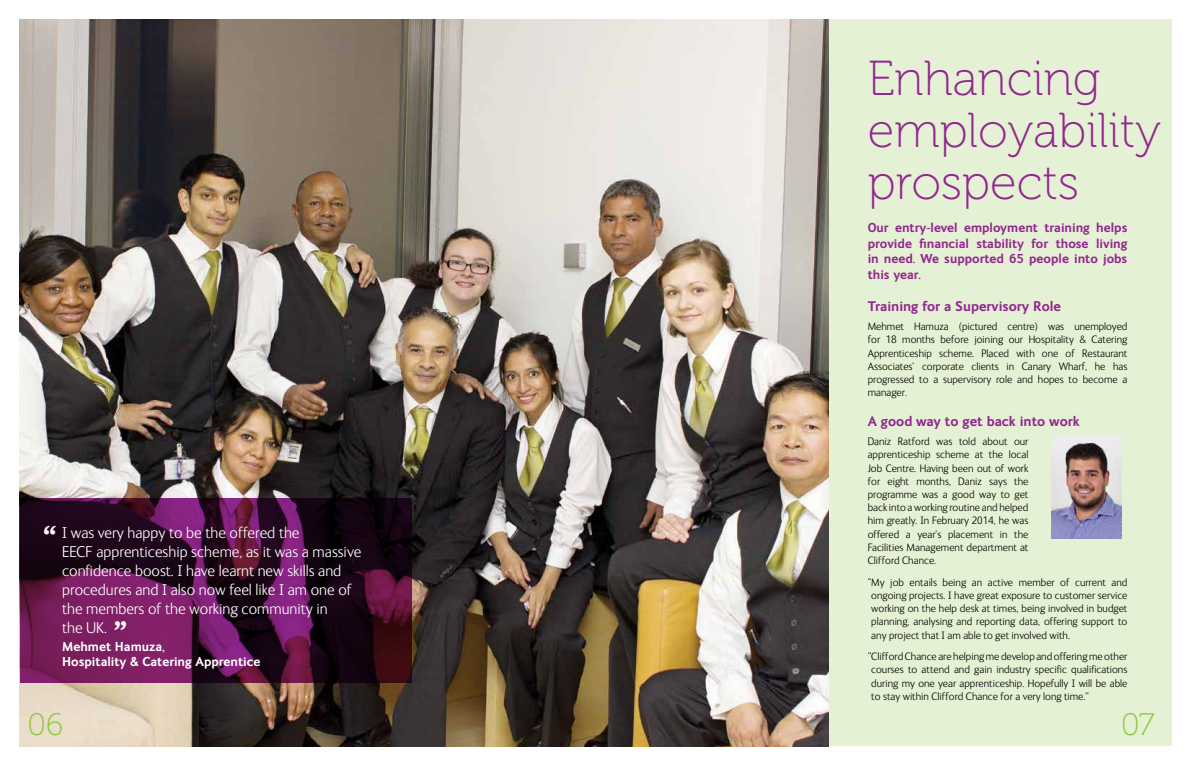
<style>
.page{position:relative;width:1191px;height:766px;background:#fff}
.page>*{position:absolute;margin:0;border:0;box-sizing:border-box;transform-origin:0 0}
.t1{font:49px/52px "Museo 100";color:#92278f}
.t2{font:700 40px "FS Ingrid";color:#fff}
.t3{font:31px "Museo 100";color:#8dc63f}
.t4{font:300 16px/19px "FS Ingrid";color:#fff}
.t5{font:700 14px "FS Ingrid";color:#92278f}
.t6{font:700 13px/15.6px "FS Ingrid";color:#92278f;text-align:justify}
.t7{font:700 13px "FS Ingrid";color:#fff}
.t8{font:300 11px/13.2px "FS Ingrid";color:#000;text-align:justify}
</style>
<div class="page">
<div style="left:616px;top:20px;width:555px;height:726px;background:#e5f1d4"></div>
<img style="left:20px;top:20px;width:808px;height:726px">
<svg style="left:20px;top:498px;width:391px;height:184px;background:#461138"></svg>
<img style="left:1051px;top:437px;width:70px;height:101px">
<h2 class="t2" style="left:43px;top:520px;width:15px">“</h2>
<h3 class="t4" style="left:62px;top:523px;width:301px">I was very happy to be the offered the<br>EECF apprenticeship scheme, as it was a massive confidence boost. I have learnt new skills and procedures and I also now feel like I am one of the members of the working community in<br>the UK.</h3>
<p class="t7" style="left:62px;top:639px;width:104px">Mehmet Hamuza,</p>
<h2 class="t2" style="left:114px;top:613px;width:15px">”</h2>
<p class="t7" style="left:62px;top:654px;width:200px">Hospitality &amp; Catering Apprentice</p>
<h1 class="t1" style="left:867px;top:54px;width:295px">Enhancing employability prospects</h1>
<p class="t6" style="left:867px;top:220px;width:261px">Our entry-level employment training helps provide financial stability for those living in need. We supported 65 people into jobs this year.</p>
<p class="t5" style="left:867px;top:298px;width:195px">Training for a Supervisory Role</p>
<p class="t8" style="left:867px;top:320px;width:261px">Mehmet Hamuza (pictured centre) was unemployed for 18 months before joining our Hospitality &amp; Catering Apprenticeship scheme. Placed with one of Restaurant Associates’ corporate clients in Canary Wharf, he has progressed to a supervisory role and hopes to become a manager.</p>
<p class="t5" style="left:867px;top:413px;width:213px">A good way to get back into work</p>
<p class="t8" style="left:867px;top:435px;width:162px">Daniz Ratford was told about our apprenticeship scheme at the local Job Centre. Having been out of work for eight months, Daniz says the programme was a good way to get back into a working routine and helped him greatly. In February 2014, he was offered a year’s placement in the Facilities Management department at Clifford Chance.</p>
<p class="t8" style="left:871px;top:575px;width:258px;text-indent:-4px">“My job entails being an active member of current and ongoing projects. I have great exposure to customer service working on the help desk at times, being involved in budget planning, analysing and reporting data, offering support to any project that I am able to get involved with.</p>
<p class="t8" style="left:871px;top:650px;width:258px;text-indent:-4px">“Clifford Chance are helping me develop and offering me other courses to attend and gain industry specific qualifications during my one year apprenticeship. Hopefully I will be able to stay within Clifford Chance for a very long time.”</p>
<h3 class="t3" style="left:28px;top:708px;width:37px">06</h3>
<h3 class="t3" style="left:1121px;top:708px;width:35px">07</h3>
</div>
